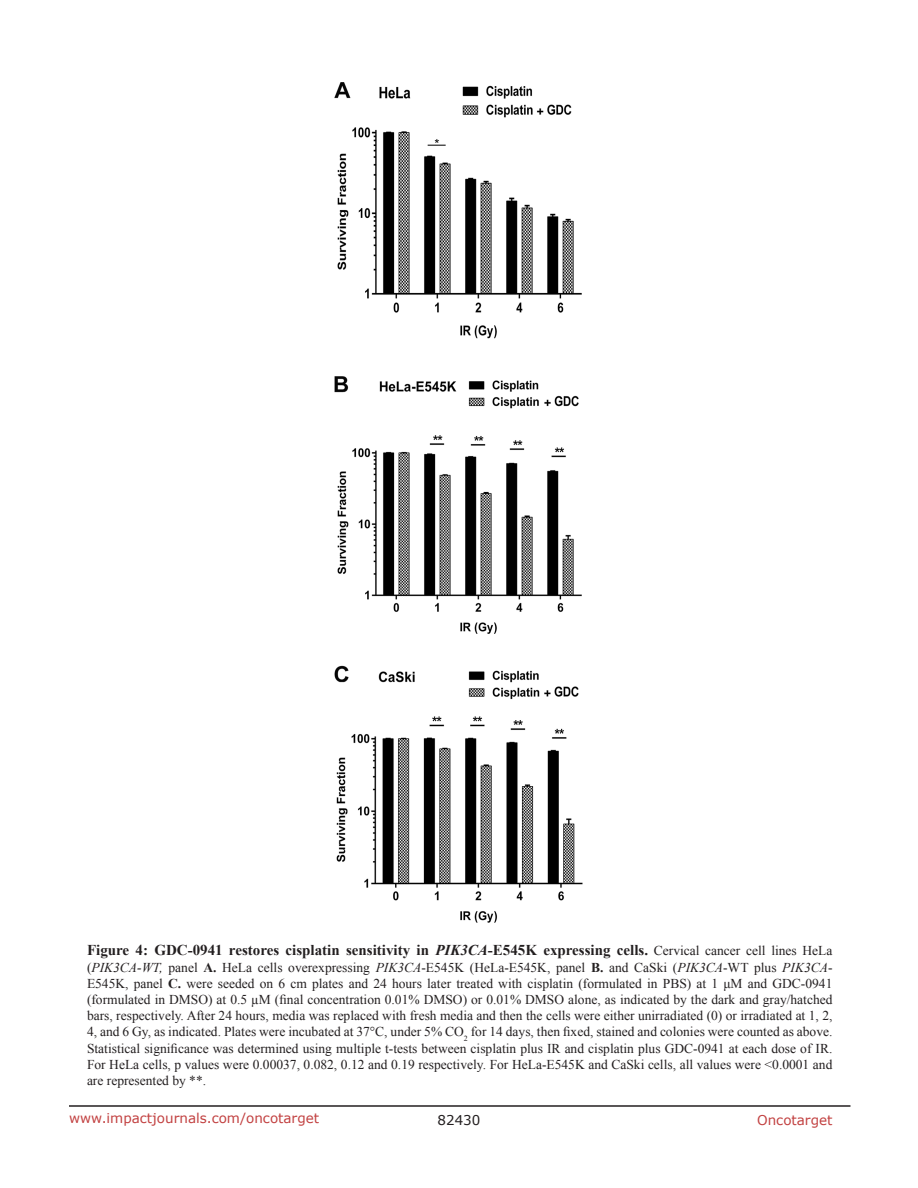
<style>
.page{position:relative;width:918px;height:1188px;background:#fff}
.page>*{position:absolute;margin:0;border:0;box-sizing:border-box;transform-origin:0 0}
.figuretext{font:700 15px "Times New Roman";color:#231f20}
.figuretext-2{font:13.5px/16.2px "Times New Roman";color:#231f20;text-align:justify}
.t1{font:13.5px "Verdana";color:#c24141}
.t2{font:13.5px "Verdana";color:#231f20}
.s1{font-style:italic}
.s2{font-weight:400;font-size:13.5px}
.s3{font-weight:700}
</style>
<div class="page">
<hr style="left:69px;top:1105px;width:781px;height:2px;background:#231f20">
<img style="left:334px;top:82px;width:249px;height:841px">
<p class="figuretext" style="left:87px;top:940px;width:747px">Figure 4: GDC-0941 restores cisplatin sensitivity in <span class="s1">PIK3CA</span>-E545K expressing cells. <span class="s2">Cervical cancer cell lines HeLa</span></p>
<p class="figuretext-2" style="left:87px;top:959px;width:747px">(<span class="s1">PIK3CA-WT,</span> panel <span class="s3">A.</span> HeLa cells overexpressing <span class="s1">PIK3CA</span>-E545K (HeLa-E545K, panel <span class="s3">B.</span> and CaSki (<span class="s1">PIK3CA</span>-WT plus <span class="s1">PIK3CA</span>-E545K, panel <span class="s3">C.</span> were seeded on 6 cm plates and 24 hours later treated with cisplatin (formulated in PBS) at 1 μM and GDC-0941 (formulated in DMSO) at 0.5 µM (final concentration 0.01% DMSO) or 0.01% DMSO alone, as indicated by the dark and gray/hatched bars, respectively. After 24 hours, media was replaced with fresh media and then the cells were either unirradiated (0) or irradiated at 1, 2, 4, and 6 Gy, as indicated. Plates were incubated at 37°C, under 5% CO<sub>2</sub> for 14 days, then fixed, stained and colonies were counted as above.<br>Statistical significance was determined using multiple t-tests between cisplatin plus IR and cisplatin plus GDC-0941 at each dose of IR.<br>For HeLa cells, p values were 0.00037, 0.082, 0.12 and 0.19 respectively. For HeLa-E545K and CaSki cells, all values were &lt;0.0001 and are represented by **.</p>
<p class="t1" style="left:69px;top:1109px;width:252px">www.impactjournals.com/oncotarget</p>
<p class="t2" style="left:438px;top:1111px;width:44px">82430</p>
<p class="t1" style="left:757px;top:1111px;width:77px">Oncotarget</p>
</div>
